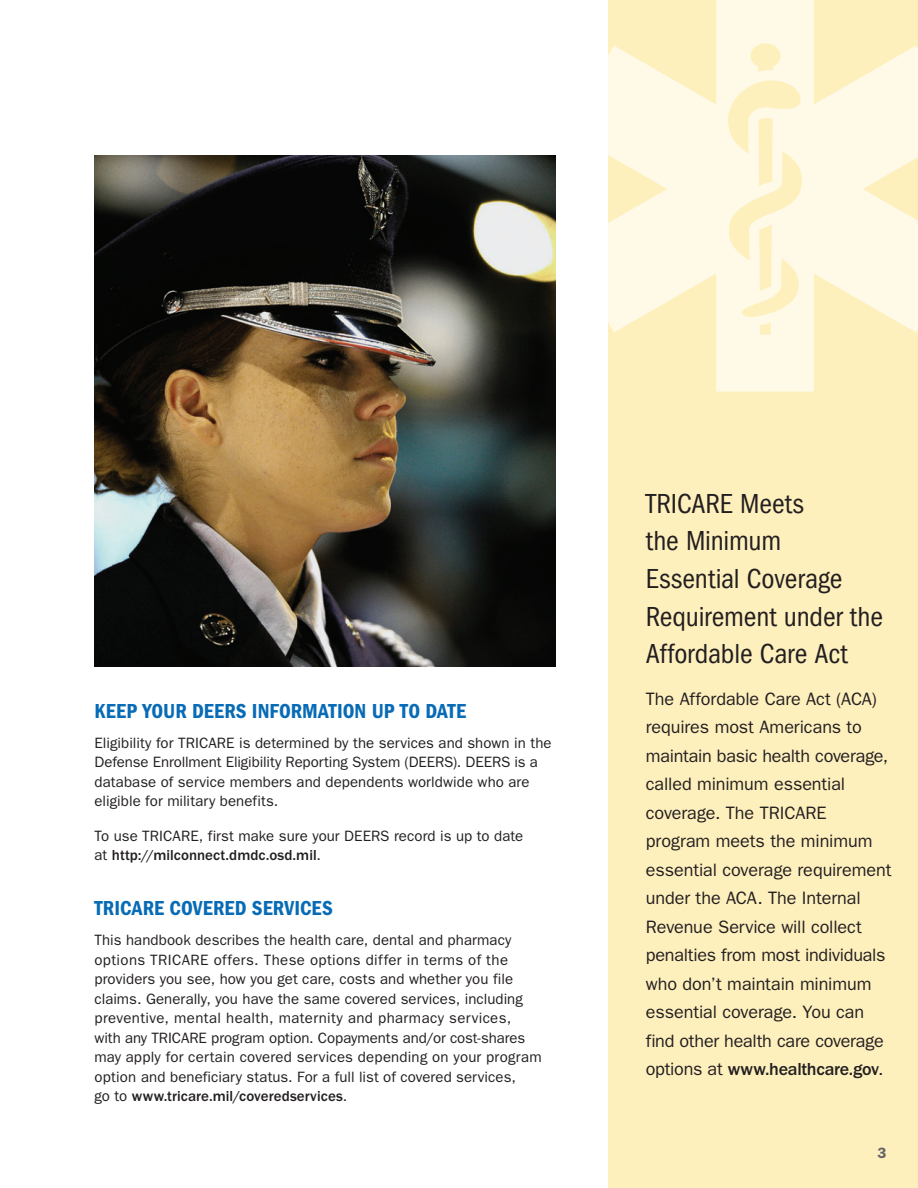
<style>
.page{position:relative;width:918px;height:1188px;background:#fff}
.page>*{position:absolute;margin:0;border:0;box-sizing:border-box;transform-origin:0 0}
.t1{font:condensed 28.5px/37.5px "ITC Franklin Gothic Std";letter-spacing:-.005em;color:#231f20}
.t2{font:21px "ITC Franklin Gothic Std Dm Cd";color:#076bb6}
.t3{font:18px/28.5px "ITC Franklin Gothic Std";letter-spacing:-.005em;color:#231f20}
.t4{font:15px/19.5px "ITC Franklin Gothic Std";letter-spacing:.005em;color:#231f20}
.t5{font:600 15px "ITC Franklin Gothic Std";color:#636366}
.s1{font-weight:500}
</style>
<div class="page">
<div style="left:594px;top:0;width:324px;height:1188px;background:#fef0bd"></div>
<svg style="left:608px;top:0;width:310px;height:392px;fill:#fefae7"></svg>
<div style="left:0;top:0;width:608px;height:1188px;background:#fff"></div>
<img style="left:94px;top:156px;width:461px;height:510px">
<h3 class="t2" style="left:94px;top:699px;width:373px">KEEP YOUR DEERS INFORMATION UP TO DATE</h3>
<p class="t4" style="left:94px;top:733px;width:459px">Eligibility for TRICARE is determined by the services and shown in the Defense Enrollment Eligibility Reporting System (DEERS). DEERS is a database of service members and dependents worldwide who are eligible for military benefits.</p>
<p class="t4" style="left:94px;top:826px;width:430px">To use TRICARE, first make sure your DEERS record is up to date at <span class="s1">http://milconnect.dmdc.osd.mil</span>.</p>
<h3 class="t2" style="left:94px;top:896px;width:240px">TRICARE COVERED SERVICES</h3>
<p class="t4" style="left:94px;top:930px;width:449px">This handbook describes the health care, dental and pharmacy options TRICARE offers. These options differ in terms of the providers you see, how you get care, costs and whether you file claims. Generally, you have the same covered services, including preventive, mental health, maternity and pharmacy services,<br>with any TRICARE program option. Copayments and/or cost-shares may apply for certain covered services depending on your program option and beneficiary status. For a full list of covered services,<br>go to <span class="s1">www.tricare.mil/coveredservices</span>.</p>
<h2 class="t1" style="left:646px;top:485px;width:239px">TRICARE Meets<br>the Minimum<br>Essential Coverage<br>Requirement under the<br>Affordable Care Act</h2>
<p class="t3" style="left:646px;top:685px;width:247px">The Affordable Care Act (ACA) requires most Americans to maintain basic health coverage, called minimum essential coverage. The TRICARE program meets the minimum essential coverage requirement under the ACA. The Internal<br>Revenue Service will collect penalties from most individuals who don’t maintain minimum essential coverage. You can find other health care coverage options at <span class="s1">www.healthcare.gov</span>.</p>
<p class="t5" style="left:878px;top:1144px;width:10px">3</p>
</div>
